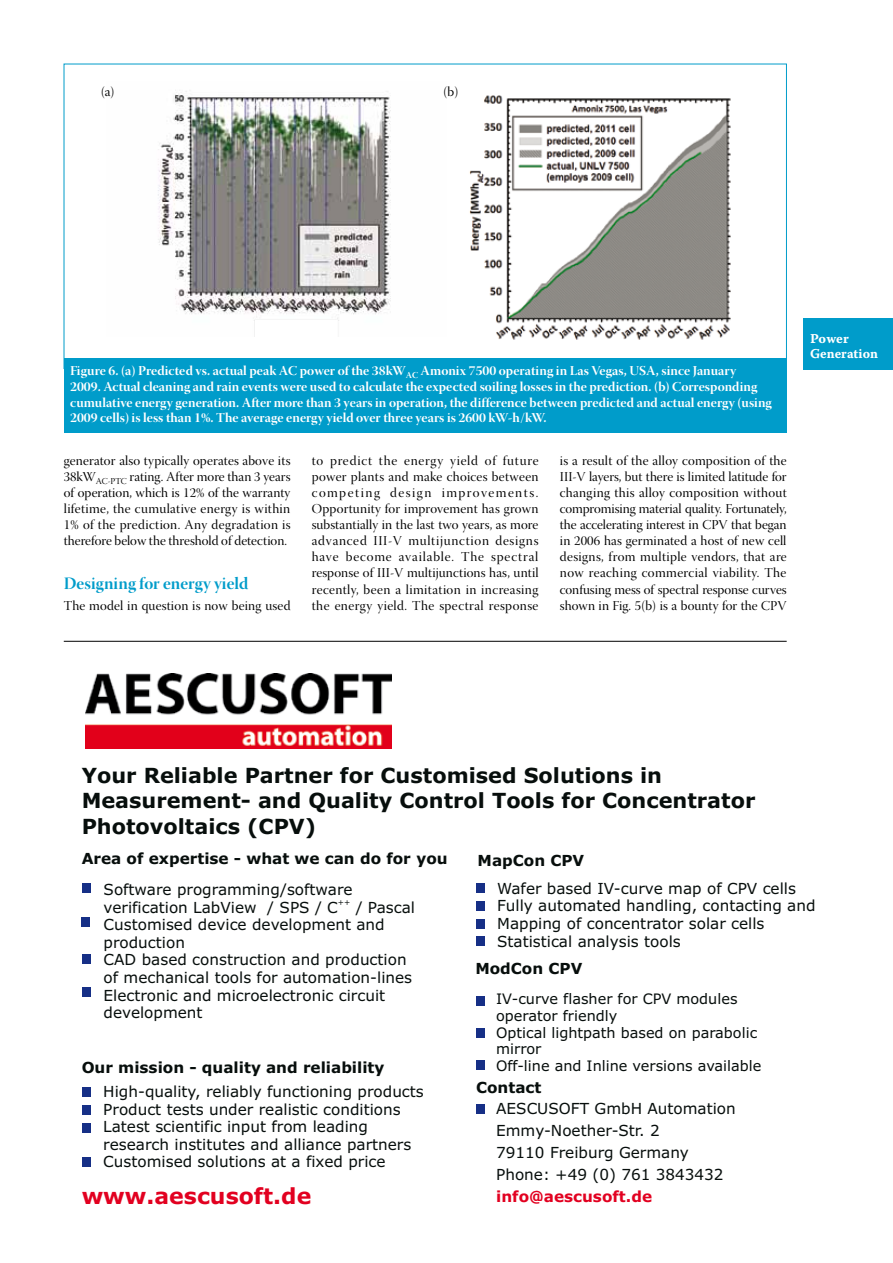
<style>
.page{position:relative;width:893px;height:1263px;background:#fff}
.page>*{position:absolute;margin:0;border:0;box-sizing:border-box;transform-origin:0 0}
.t1{font:700 22.05px "Verdana";color:#e20020}
.t2{font:700 20.85px/25.7px "Verdana";color:#070e0c}
.t3{font:17.25px "Warnock Pro Bold Disp";color:#009cca}
.t4{font:15.3px/17.5px "Verdana";color:#070e0c}
.t5{font:700 15.3px "Verdana";color:#070e0c}
.t6{font:700 15.3px "Verdana";color:#e20020}
.t7{font:14.4px/16.6px "Verdana";color:#070e0c}
.t8{font:13.5px/16px "Warnock Pro Disp";letter-spacing:.01em;color:#000;text-align:justify}
.t9{font:13.5px/15.8px "Warnock Pro Bold Disp";color:#fff}
.t10{font:13.5px/15px "Warnock Pro Bold Capt";color:#fff}
.t11{font:7.65px "Verdana";color:#070e0c}
</style>
<div class="page">
<div style="left:804px;top:319px;width:89px;height:51px;background:#009cca"></div>
<img style="left:158px;top:91px;width:233px;height:245px">
<div style="left:64px;top:359px;width:723px;height:74px;background:#009cca"></div>
<img style="left:469px;top:95px;width:262px;height:245px">
<div style="left:82px;top:883px;width:9px;height:9px;background:#162f86"></div>
<div style="left:81px;top:918px;width:9px;height:9px;background:#162f86"></div>
<div style="left:82px;top:954px;width:9px;height:9px;background:#162f86"></div>
<div style="left:82px;top:988px;width:9px;height:9px;background:#162f86"></div>
<div style="left:82px;top:1087px;width:9px;height:9px;background:#162f86"></div>
<div style="left:82px;top:1106px;width:9px;height:9px;background:#162f86"></div>
<div style="left:82px;top:1123px;width:9px;height:9px;background:#162f86"></div>
<div style="left:82px;top:1157px;width:9px;height:10px;background:#162f86"></div>
<div style="left:476px;top:1105px;width:9px;height:9px;background:#162f86"></div>
<div style="left:476px;top:884px;width:9px;height:9px;background:#162f86"></div>
<div style="left:476px;top:902px;width:9px;height:9px;background:#162f86"></div>
<div style="left:476px;top:919px;width:9px;height:9px;background:#162f86"></div>
<div style="left:476px;top:937px;width:9px;height:9px;background:#162f86"></div>
<div style="left:476px;top:996px;width:9px;height:9px;background:#162f86"></div>
<div style="left:476px;top:1029px;width:9px;height:9px;background:#162f86"></div>
<div style="left:476px;top:1061px;width:9px;height:9px;background:#162f86"></div>
<img style="left:86px;top:674px;width:305px;height:75px">
<hr style="left:64px;top:641px;width:723px;height:1px;background:#000">
<p class="t8" style="left:101px;top:85px;width:16px">(a)</p>
<p class="t8" style="left:443px;top:85px;width:17px">(b)</p>
<p class="t9" style="left:70px;top:363px;width:703px">Figure 6. (a) Predicted vs. actual peak AC power of the 38kW<sub>AC</sub> Amonix 7500 operating in Las Vegas, USA, since January<br>2009. Actual cleaning and rain events were used to calculate the expected soiling losses in the prediction. (b) Corresponding cumulative energy generation. After more than 3 years in operation, the difference between predicted and actual energy (using 2009 cells) is less than 1%. The average energy yield over three years is 2600 kW-h/kW.</p>
<p class="t8" style="left:64px;top:454px;width:228px">generator also typically operates above its 38kW<sub>AC-PTC</sub> rating. After more than 3 years of operation, which is 12% of the warranty lifetime, the cumulative energy is within 1% of the prediction. Any degradation is therefore below the threshold of detection.</p>
<p class="t3" style="left:64px;top:573px;width:186px">Designing for energy yield</p>
<p class="t8" style="left:64px;top:599px;width:228px">The model in question is now being used</p>
<p class="t8" style="left:312px;top:454px;width:228px">to predict the energy yield of future power plants and make choices between competing design improvements.<br>Opportunity for improvement has grown substantially in the last two years, as more advanced III-V multijunction designs have become available. The spectral response of III-V multijunctions has, until recently, been a limitation in increasing the energy yield. The spectral response</p>
<p class="t8" style="left:560px;top:454px;width:228px">is a result of the alloy composition of the III-V layers, but there is limited latitude for changing this alloy composition without compromising material quality. Fortunately, the accelerating interest in CPV that began in 2006 has germinated a host of new cell designs, from multiple vendors, that are now reaching commercial viability. The confusing mess of spectral response curves shown in Fig. 5(b) is a bounty for the CPV</p>
<p class="t10" style="left:810px;top:331px;width:69px">Power<br>Generation</p>
<h2 class="t2" style="left:82px;top:763px;width:675px">Your Reliable Partner for Customised Solutions in<br>Measurement- and Quality Control Tools for Concentrator<br>Photovoltaics (CPV)</h2>
<p class="t5" style="left:82px;top:850px;width:367px">Area of expertise - what we can do for you</p>
<p class="t5" style="left:478px;top:852px;width:108px">MapCon CPV</p>
<p class="t4" style="left:497px;top:880px;width:320px">Wafer based IV-curve map of CPV cells Fully automated handling, contacting and Mapping of concentrator solar cells Statistical analysis tools</p>
<p class="t5" style="left:475px;top:959px;width:108px">ModCon CPV</p>
<p class="t4" style="left:104px;top:881px;width:251px">Software programming/software</p>
<p class="t11" style="left:338px;top:898px;width:14px">++</p>
<p class="t4" style="left:104px;top:899px;width:313px">verification LabView / SPS / C / Pascal<br>Customised device development and production<br>CAD based construction and production of mechanical tools for automation-lines<br>Electronic and microelectronic circuit development</p>
<p class="t7" style="left:496px;top:991px;width:267px">IV-curve flasher for CPV modules operator friendly<br>Optical lightpath based on parabolic mirror<br>Off-line and Inline versions available</p>
<p class="t5" style="left:82px;top:1058px;width:304px">Our mission - quality and reliability</p>
<p class="t4" style="left:103px;top:1083px;width:322px">High-quality, reliably functioning products Product tests under realistic conditions Latest scientific input from leading research institutes and alliance partners Customised solutions at a fixed price</p>
<p class="t5" style="left:476px;top:1079px;width:67px">Contact</p>
<p class="t4" style="left:496px;top:1098px;width:241px;line-height:22px">AESCUSOFT GmbH Automation<br>Emmy-Noether-Str. 2<br>79110 Freiburg Germany<br>Phone: +49 (0) 761 3843432</p>
<h1 class="t1" style="left:82px;top:1183px;width:231px">www.aescusoft.de</h1>
<p class="t6" style="left:496px;top:1188px;width:157px">info@aescusoft.de</p>
</div>
